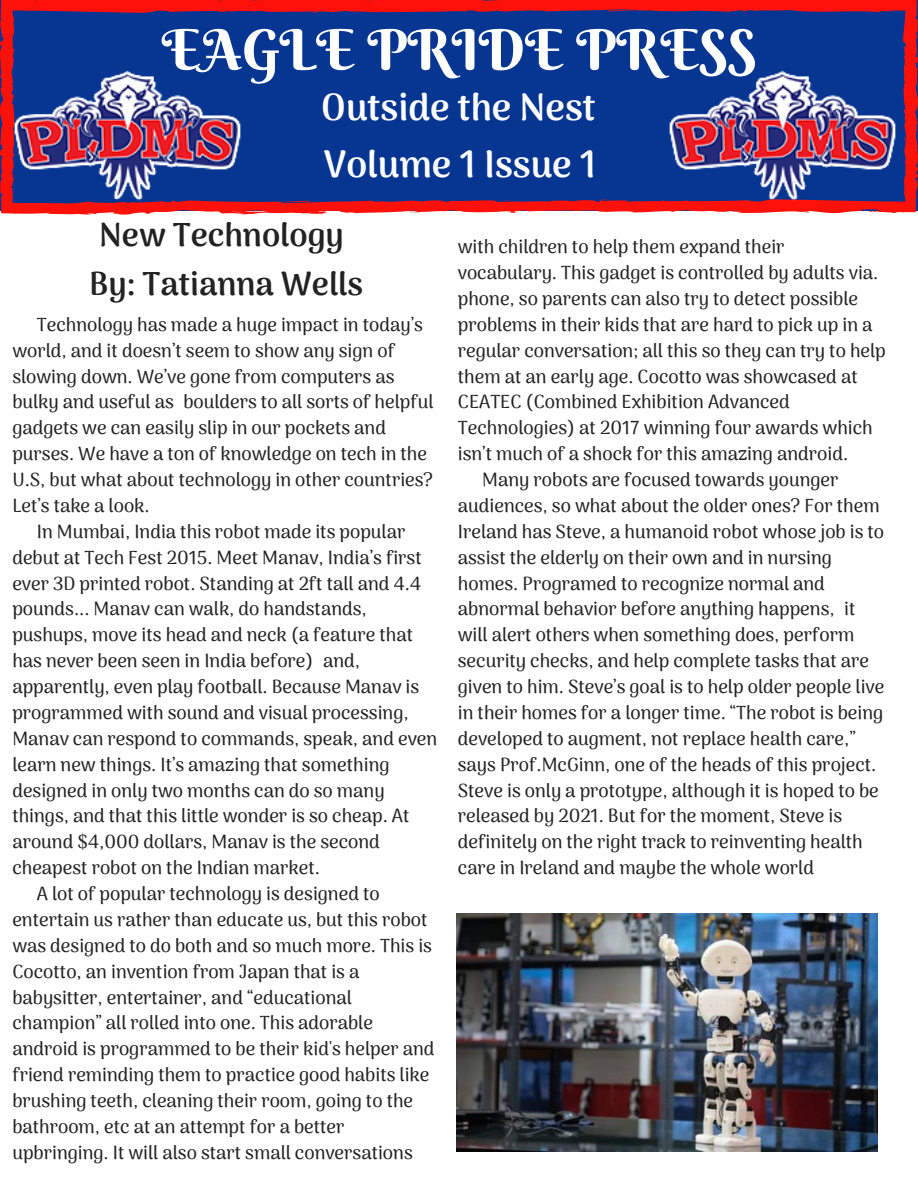
<style>
.page{position:relative;width:918px;height:1188px;background:#fff}
.page>*{position:absolute;margin:0;border:0;box-sizing:border-box;transform-origin:0 0}
.t1{font:55.95px "Berkshire Swash";color:#fff}
.t2{font:800 37.35px "Arima Madurai";color:#fff}
.t3{font:800 32.7px/48.3px "Arima Madurai";color:#222;text-align:center}
.t4{font:500 18.75px/25.8px "Arima Madurai";color:#222}
</style>
<div class="page">
<svg style="left:0;top:0;width:918px;height:215px;background:#33337d"></svg>
<img style="left:667px;top:68px;width:231px;height:139px">
<img style="left:12px;top:68px;width:231px;height:139px">
<img style="left:457px;top:914px;width:421px;height:238px">
<h1 class="t1" style="left:162px;top:15px;width:597px">EAGLE PRIDE PRESS</h1>
<h2 class="t2" style="left:321px;top:86px;width:276px">Outside the Nest</h2>
<h2 class="t2" style="left:324px;top:142px;width:274px">Volume 1 Issue 1</h2>
<h3 class="t3" style="left:89px;top:211px;width:276px">New Technology<br>By: Tatianna Wells</h3>
<p class="t4" style="left:12px;top:311px;width:423px;text-indent:24px">Technology has made a huge impact in today’s world, and it doesn’t seem to show any sign of slowing down. We’ve gone from computers as bulky and useful as boulders to all sorts of helpful gadgets we can easily slip in our pockets and purses. We have a ton of knowledge on tech in the U.S, but what about technology in other countries?<br>Let’s take a look.</p>
<p class="t4" style="left:37px;top:518px;width:370px">In Mumbai, India this robot made its popular</p>
<p class="t4" style="left:12px;top:544px;width:411px">debut at Tech Fest 2015. Meet Manav, India’s first</p>
<p class="t4" style="left:12px;top:570px;width:410px">ever 3D printed robot. Standing at 2ft tall and 4.4</p>
<p class="t4" style="left:12px;top:596px;width:356px">pounds... Manav can walk, do handstands,</p>
<p class="t4" style="left:12px;top:622px;width:402px">pushups, move its head and neck (a feature that</p>
<p class="t4" style="left:12px;top:648px;width:349px">has never been seen in India before) and,</p>
<p class="t4" style="left:12px;top:674px;width:408px">apparently, even play football. Because Manav is</p>
<p class="t4" style="left:12px;top:700px;width:398px">programmed with sound and visual processing,</p>
<p class="t4" style="left:12px;top:725px;width:426px">Manav can respond to commands, speak, and even</p>
<p class="t4" style="left:12px;top:751px;width:379px">learn new things. It’s amazing that something</p>
<p class="t4" style="left:12px;top:777px;width:374px">designed in only two months can do so many</p>
<p class="t4" style="left:12px;top:803px;width:399px">things, and that this little wonder is so cheap. At</p>
<p class="t4" style="left:12px;top:829px;width:369px">around $4,000 dollars, Manav is the second</p>
<p class="t4" style="left:12px;top:855px;width:309px">cheapest robot on the Indian market.</p>
<p class="t4" style="left:37px;top:881px;width:344px">A lot of popular technology is designed to</p>
<p class="t4" style="left:12px;top:907px;width:417px">entertain us rather than educate us, but this robot</p>
<p class="t4" style="left:12px;top:932px;width:421px">was designed to do both and so much more. This is</p>
<p class="t4" style="left:12px;top:958px;width:349px">Cocotto, an invention from Japan that is a</p>
<p class="t4" style="left:12px;top:984px;width:341px">babysitter, entertainer, and “educational</p>
<p class="t4" style="left:12px;top:1010px;width:362px">champion” all rolled into one. This adorable</p>
<p class="t4" style="left:12px;top:1036px;width:424px">android is programmed to be their kid's helper and</p>
<p class="t4" style="left:12px;top:1062px;width:419px">friend reminding them to practice good habits like</p>
<p class="t4" style="left:12px;top:1088px;width:402px">brushing teeth, cleaning their room, going to the</p>
<p class="t4" style="left:12px;top:1114px;width:334px">bathroom, etc at an attempt for a better</p>
<p class="t4" style="left:12px;top:1139px;width:402px">upbringing. It will also start small conversations</p>
<p class="t4" style="left:458px;top:234px;width:328px">with children to help them expand their</p>
<p class="t4" style="left:458px;top:260px;width:422px">vocabulary. This gadget is controlled by adults via.</p>
<p class="t4" style="left:458px;top:286px;width:402px">phone, so parents can also try to detect possible</p>
<p class="t4" style="left:458px;top:311px;width:416px">problems in their kids that are hard to pick up in a</p>
<p class="t4" style="left:458px;top:337px;width:429px">regular conversation; all this so they can try to help</p>
<p class="t4" style="left:458px;top:363px;width:401px">them at an early age. Cocotto was showcased at</p>
<p class="t4" style="left:458px;top:389px;width:333px">CEATEC (Combined Exhibition Advanced</p>
<p class="t4" style="left:458px;top:415px;width:416px">Technologies) at 2017 winning four awards which</p>
<p class="t4" style="left:458px;top:441px;width:392px">isn’t much of a shock for this amazing android.</p>
<p class="t4" style="left:482px;top:467px;width:358px">Many robots are focused towards younger</p>
<p class="t4" style="left:458px;top:493px;width:423px">audiences, so what about the older ones? For them</p>
<p class="t4" style="left:458px;top:518px;width:428px">Ireland has Steve, a humanoid robot whose job is to</p>
<p class="t4" style="left:458px;top:544px;width:375px">assist the elderly on their own and in nursing</p>
<p class="t4" style="left:458px;top:570px;width:369px">homes. Programed to recognize normal and</p>
<p class="t4" style="left:458px;top:596px;width:399px">abnormal behavior before anything happens, it</p>
<p class="t4" style="left:458px;top:622px;width:398px">will alert others when something does, perform</p>
<p class="t4" style="left:458px;top:648px;width:413px">security checks, and help complete tasks that are</p>
<p class="t4" style="left:458px;top:674px;width:428px">given to him. Steve’s goal is to help older people live</p>
<p class="t4" style="left:458px;top:700px;width:427px">in their homes for a longer time. “The robot is being</p>
<p class="t4" style="left:458px;top:725px;width:399px">developed to augment, not replace health care,”</p>
<p class="t4" style="left:458px;top:751px;width:420px">says Prof.McGinn, one of the heads of this project.</p>
<p class="t4" style="left:458px;top:777px;width:423px">Steve is only a prototype, although it is hoped to be</p>
<p class="t4" style="left:458px;top:803px;width:386px">released by 2021. But for the moment, Steve is</p>
<p class="t4" style="left:458px;top:829px;width:406px">definitely on the right track to reinventing health</p>
<p class="t4" style="left:458px;top:855px;width:358px">care in Ireland and maybe the whole world</p>
</div>
